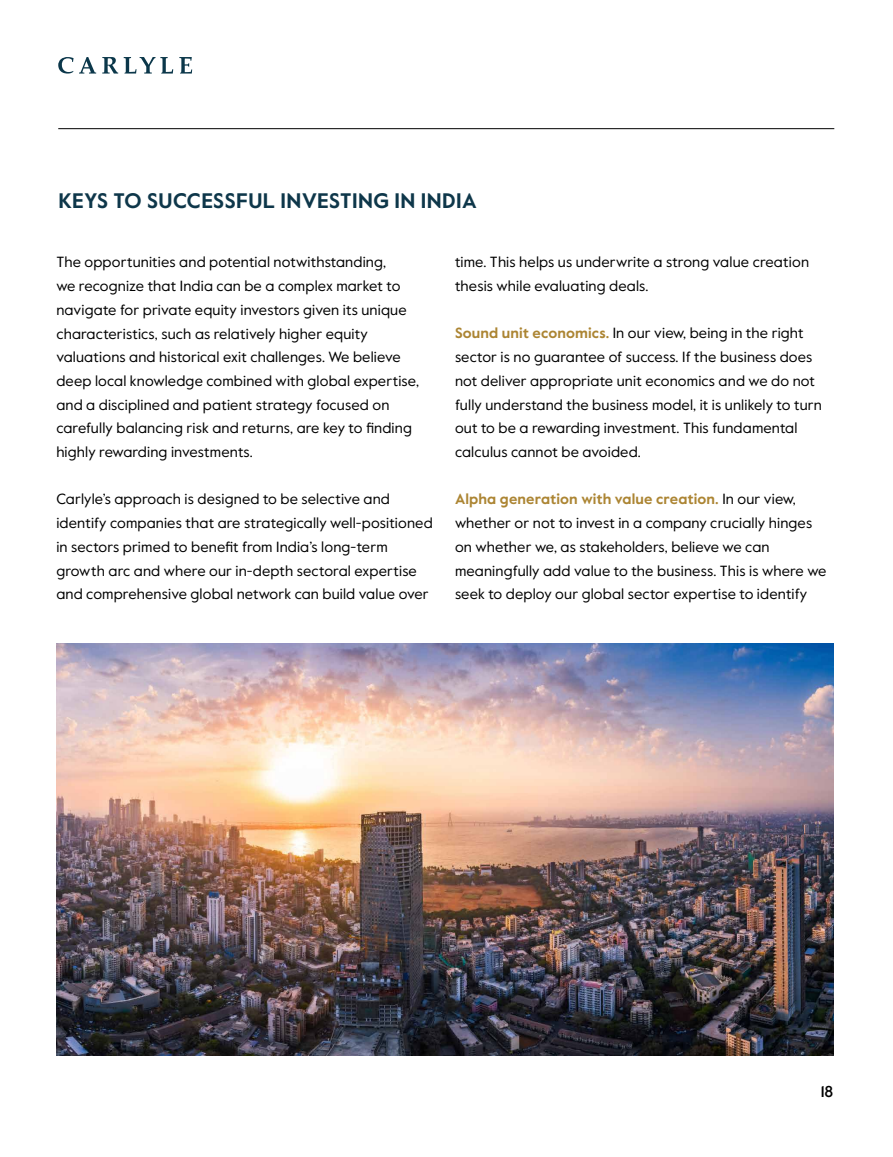
<style>
.page{position:relative;width:893px;height:1157px;background:#fff}
.page>*{position:absolute;margin:0;border:0;box-sizing:border-box;transform-origin:0 0}
.t1{font:700 21px "Value Sans Pro";letter-spacing:.02em;color:#0e374a}
.t2{font:500 15.75px "Value Sans Pro";color:#000}
.t3{font:14.7px/23.7px "Value Sans Pro";letter-spacing:.01em;color:#000}
.s1{font-weight:700;color:#ac8533}
</style>
<div class="page">
<hr style="left:58px;top:128px;width:776px;height:1px;background:#000">
<svg style="left:58px;top:57px;width:134px;height:17px"></svg>
<img style="left:56px;top:643px;width:778px;height:412px">
<h1 class="t1" style="left:58px;top:188px;width:420px">KEYS TO SUCCESSFUL INVESTING IN INDIA</h1>
<p class="t3" style="left:56px;top:251px;width:364px">The opportunities and potential notwithstanding,<br>we recognize that India can be a complex market to navigate for private equity investors given its unique characteristics, such as relatively higher equity valuations and historical exit challenges. We believe deep local knowledge combined with global expertise, and a disciplined and patient strategy focused on carefully balancing risk and returns, are key to finding highly rewarding investments.</p>
<p class="t3" style="left:56px;top:488px;width:378px">Carlyle’s approach is designed to be selective and identify companies that are strategically well-positioned in sectors primed to benefit from India’s long-term growth arc and where our in-depth sectoral expertise and comprehensive global network can build value over</p>
<p class="t3" style="left:455px;top:251px;width:356px">time. This helps us underwrite a strong value creation thesis while evaluating deals.</p>
<p class="t3" style="left:455px;top:322px;width:368px"><span class="s1">Sound unit economics.</span> In our view, being in the right sector is no guarantee of success. If the business does not deliver appropriate unit economics and we do not fully understand the business model, it is unlikely to turn out to be a rewarding investment. This fundamental calculus cannot be avoided.</p>
<p class="t3" style="left:455px;top:488px;width:373px"><span class="s1">Alpha generation with value creation.</span> In our view, whether or not to invest in a company crucially hinges on whether we, as stakeholders, believe we can meaningfully add value to the business. This is where we seek to deploy our global sector expertise to identify</p>
<p class="t2" style="left:821px;top:1082px;width:14px">18</p>
</div>
